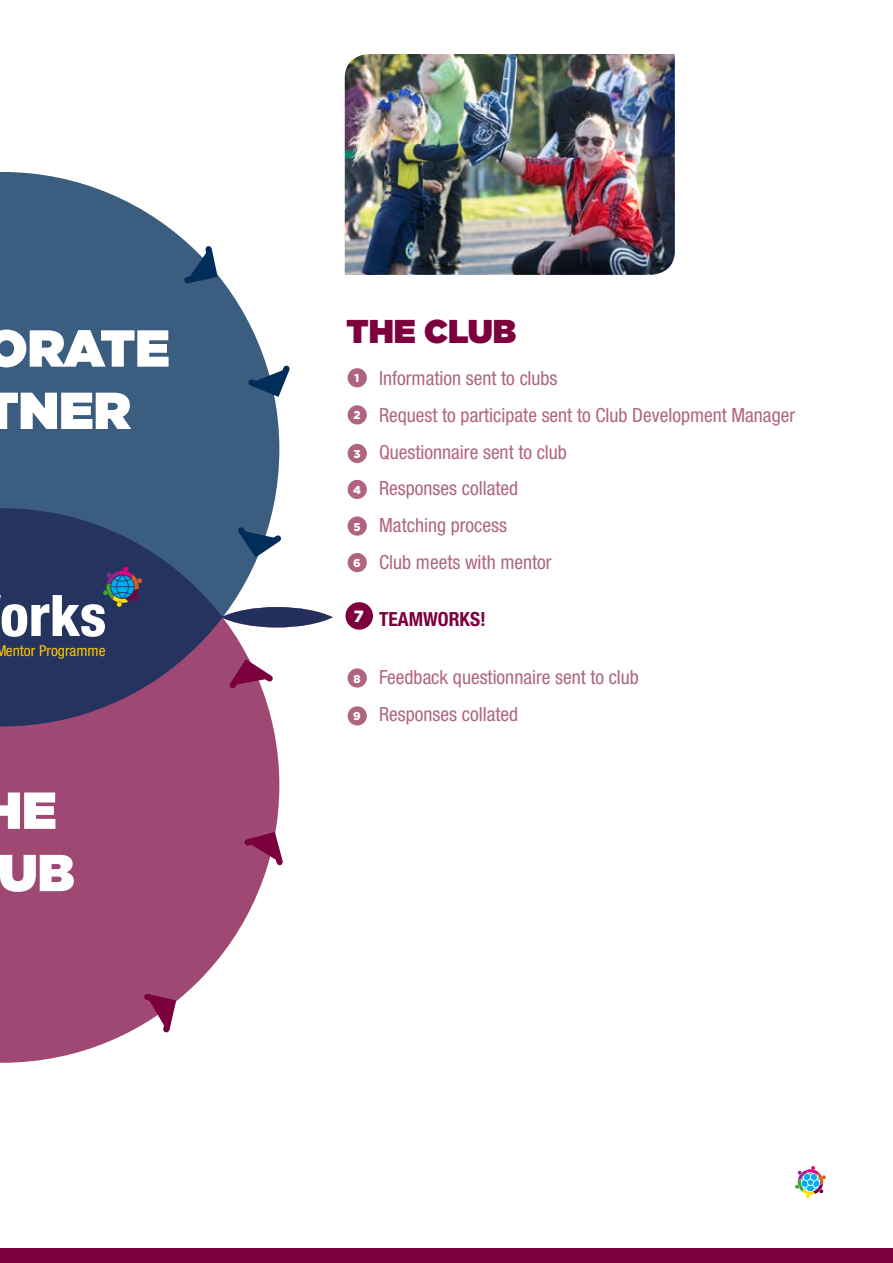
<style>
.page{position:relative;width:893px;height:1263px;background:#fff}
.page>*{position:absolute;margin:0;border:0;box-sizing:border-box;transform-origin:0 0}
.t1{font:800 condensed 57.45px "Helvetica Neue LT Std";color:#fff}
.t2{font:900 51.9px/62.2px "Gotham HTF";color:#fff}
.t3{font:900 33px "Gotham HTF";color:#7c003e}
.t4{font:condensed 19.5px/36.8px "Helvetica Neue LT Std";color:#af6581}
.t5{font:700 condensed 19.5px "Helvetica Neue LT Std";color:#7c003e}
.t6{font:900 16.35px "Gotham";color:#fff}
.t7{font:condensed 15px "Helvetica Neue LT Std";color:#fdc600}
.t8{font:900 11.4px "Gotham";color:#fff}
</style>
<div class="page">
<svg style="left:0;top:726px;width:279px;height:337px;fill:#a04874"></svg>
<svg style="left:0;top:172px;width:279px;height:554px;background:#566787"></svg>
<svg style="left:180px;top:242px;width:41px;height:46px"></svg>
<svg style="left:243px;top:361px;width:47px;height:40px"></svg>
<svg style="left:233px;top:522px;width:48px;height:40px"></svg>
<svg style="left:140px;top:989px;width:40px;height:48px"></svg>
<svg style="left:240px;top:828px;width:43px;height:42px;background:#a34e79"></svg>
<svg style="left:224px;top:655px;width:54px;height:39px"></svg>
<div style="left:345px;top:602px;width:28px;height:28px;background:#7c003e;border-radius:50%"></div>
<div style="left:348px;top:368px;width:19px;height:19px;background:#af6581;border-radius:50%"></div>
<div style="left:348px;top:405px;width:19px;height:19px;background:#af6581;border-radius:50%"></div>
<div style="left:348px;top:444px;width:19px;height:19px;background:#af6581;border-radius:50%"></div>
<div style="left:348px;top:480px;width:19px;height:19px;background:#af6581;border-radius:50%"></div>
<div style="left:348px;top:516px;width:19px;height:20px;background:#af6581;border-radius:50%"></div>
<div style="left:348px;top:553px;width:19px;height:19px;background:#af6581;border-radius:50%"></div>
<div style="left:348px;top:668px;width:19px;height:20px;background:#af6581;border-radius:50%"></div>
<div style="left:348px;top:706px;width:19px;height:19px;background:#af6581;border-radius:50%"></div>
<svg style="left:103px;top:567px;width:39px;height:40px;background:#425575"></svg>
<img style="left:345px;top:54px;width:330px;height:221px">
<svg style="left:221px;top:607px;width:112px;height:20px;background:#37426a"></svg>
<svg style="left:795px;top:1166px;width:31px;height:32px"></svg>
<div style="left:0;top:1248px;width:893px;height:15px;background:#7c003e"></div>
<h2 class="t2" style="left:-16px;top:316px;width:188px">ORATE<br>TNER</h2>
<h1 class="t1" style="left:0;top:580px;width:108px">orks</h1>
<p class="t7" style="left:-5px;top:642px;width:112px">Mentor Programme</p>
<h2 class="t2" style="left:-17px;top:778px;width:93px;text-align:center">HE<br>UB</h2>
<h3 class="t3" style="left:347px;top:312px;width:171px">THE CLUB</h3>
<p class="t8" style="left:355px;top:370px;width:6px">1</p>
<p class="t8" style="left:353px;top:407px;width:9px">2</p>
<p class="t8" style="left:353px;top:446px;width:9px">3</p>
<p class="t8" style="left:353px;top:482px;width:9px">4</p>
<p class="t8" style="left:353px;top:519px;width:9px">5</p>
<p class="t8" style="left:353px;top:555px;width:9px">6</p>
<p class="t4" style="left:379px;top:360px;width:418px">Information sent to clubs<br>Request to participate sent to Club Development Manager<br>Questionnaire sent to club<br>Responses collated<br>Matching process<br>Club meets with mentor</p>
<p class="t6" style="left:354px;top:605px;width:12px">7</p>
<p class="t5" style="left:379px;top:607px;width:108px">TEAMWORKS!</p>
<p class="t8" style="left:353px;top:671px;width:9px">8</p>
<p class="t8" style="left:353px;top:708px;width:9px">9</p>
<p class="t4" style="left:379px;top:659px;width:261px">Feedback questionnaire sent to club<br>Responses collated</p>
</div>
